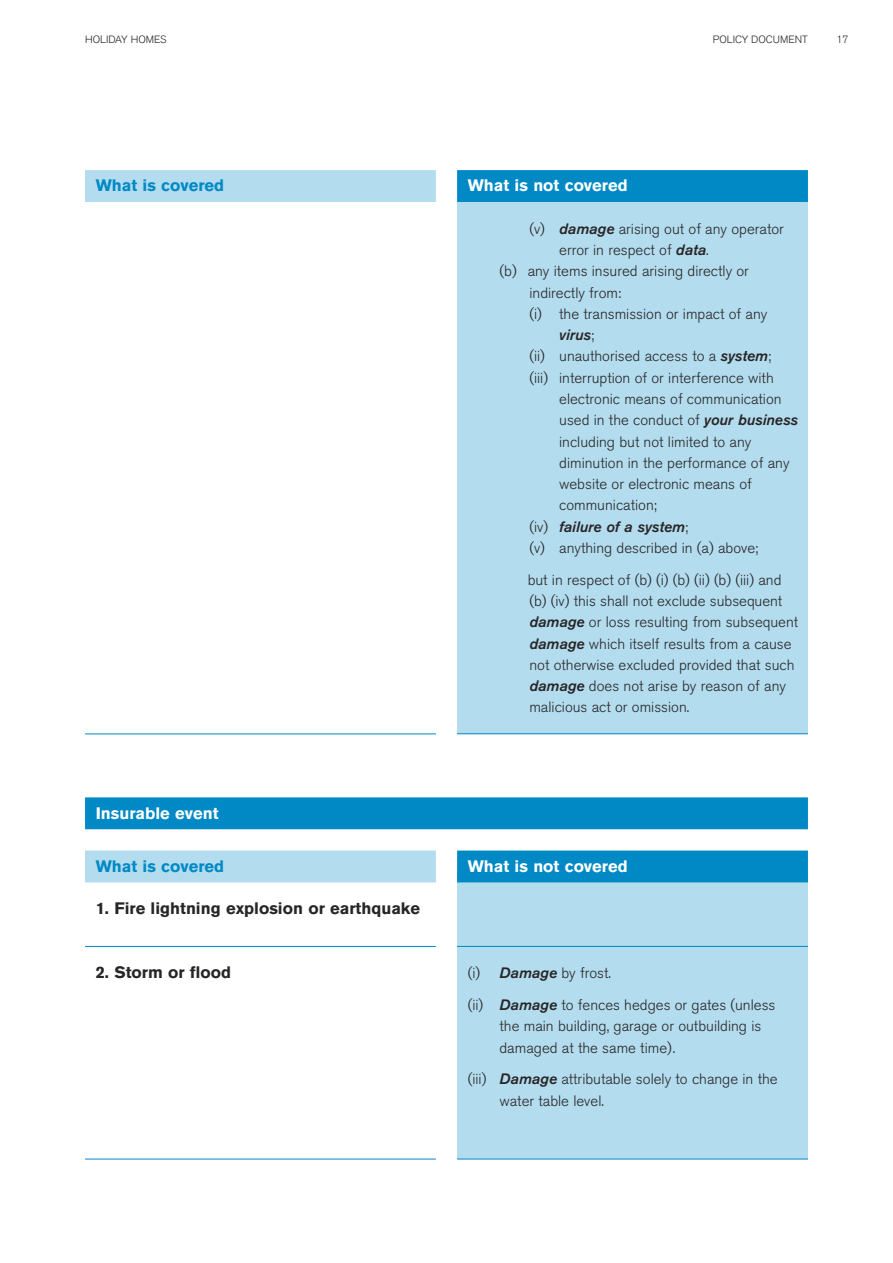
<style>
.page{position:relative;width:893px;height:1263px;background:#fff}
.page>*{position:absolute;margin:0;border:0;box-sizing:border-box;transform-origin:0 0}
.t1{font:700 16.5px "Akzidenz Grotesk BQ";color:#272526}
.t2{font:700 16.5px "Akzidenz Grotesk BQ";color:#fff}
.t3{font:700 16.5px "Akzidenz Grotesk BQ";color:#0089c5}
.t4{font:300 15px/21.3px "Akzidenz Grotesk BQ";color:#272526}
.t5{font:italic 15px "Akzidenz Grotesk BQ Med";color:#272526}
.t6{font:300 10.5px "Akzidenz Grotesk BQ";color:#272526}
.s1{font-family:"Akzidenz Grotesk BQ Med";font-weight:400;font-style:italic}
.s2{font-family:"Akzidenz Grotesk BQ";font-weight:300;font-style:normal}
</style>
<div class="page">
<div style="left:457px;top:198px;width:351px;height:536px;background:#b3dcee"></div>
<div style="left:457px;top:170px;width:351px;height:32px;background:#0089c5"></div>
<hr style="left:457px;top:733px;width:351px;height:1px;background:#0089c5">
<div style="left:85px;top:797px;width:723px;height:32px;background:#0089c5"></div>
<div style="left:457px;top:872px;width:351px;height:286px;background:#b3dcee"></div>
<div style="left:85px;top:850px;width:351px;height:32px;background:#b3dcee"></div>
<hr style="left:85px;top:946px;width:351px;height:1px;background:#0089c5">
<hr style="left:85px;top:1159px;width:351px;height:1px;background:#0089c5">
<div style="left:457px;top:850px;width:351px;height:32px;background:#0089c5"></div>
<hr style="left:457px;top:946px;width:351px;height:1px;background:#0089c5">
<hr style="left:457px;top:1159px;width:351px;height:1px;background:#0089c5">
<div style="left:85px;top:170px;width:351px;height:32px;background:#b3dcee"></div>
<hr style="left:85px;top:734px;width:351px;height:1px;background:#0089c5">
<p class="t6" style="left:85px;top:35px;width:83px">HOLIDAY HOMES</p>
<p class="t6" style="left:713px;top:35px;width:97px">POLICY DOCUMENT</p>
<p class="t6" style="left:836px;top:35px;width:14px">17</p>
<p class="t3" style="left:96px;top:180px;width:130px">What is covered</p>
<p class="t2" style="left:468px;top:180px;width:161px">What is not covered</p>
<p class="t4" style="left:529px;top:220px;width:256px">(v) <span class="s1">damage</span> arising out of any operator</p>
<p class="t4" style="left:559px;top:241px;width:151px">error in respect of <span class="s1">data</span>.</p>
<p class="t4" style="left:500px;top:262px;width:251px">(b) any items insured arising directly or</p>
<p class="t4" style="left:529px;top:284px;width:93px">indirectly from:</p>
<p class="t4" style="left:529px;top:305px;width:239px">(i) the transmission or impact of any</p>
<p class="t5" style="left:559px;top:330px;width:36px">virus<span class="s2">;</span></p>
<p class="t4" style="left:529px;top:347px;width:243px">(ii) unauthorised access to a <span class="s1">system</span>;</p>
<p class="t4" style="left:529px;top:369px;width:246px">(iii) interruption of or interference with</p>
<p class="t4" style="left:559px;top:390px;width:224px">electronic means of communication</p>
<p class="t4" style="left:559px;top:411px;width:240px">used in the conduct of <span class="s1">your business</span></p>
<p class="t4" style="left:559px;top:432px;width:194px">including but not limited to any</p>
<p class="t4" style="left:559px;top:454px;width:232px">diminution in the performance of any</p>
<p class="t4" style="left:559px;top:475px;width:194px">website or electronic means of</p>
<p class="t4" style="left:559px;top:496px;width:99px">communication;</p>
<p class="t5" style="left:529px;top:521px;width:160px"><span class="s2">(iv)</span> failure of a system<span class="s2">;</span></p>
<p class="t4" style="left:528px;top:533px;width:255px;line-height:32px">(v) anything described in (a) above;<br>but in respect of (b) (i) (b) (ii) (b) (iii) and</p>
<p class="t4" style="left:529px;top:592px;width:270px">(b) (iv) this shall not exclude subsequent <span class="s1">damage</span> or loss resulting from subsequent <span class="s1">damage</span> which itself results from a cause not otherwise excluded provided that such <span class="s1">damage</span> does not arise by reason of any malicious act or omission.</p>
<p class="t2" style="left:96px;top:807px;width:124px">Insurable event</p>
<p class="t3" style="left:96px;top:860px;width:130px">What is covered</p>
<p class="t1" style="left:96px;top:903px;width:326px">1. Fire lightning explosion or earthquake</p>
<p class="t2" style="left:468px;top:860px;width:161px">What is not covered</p>
<p class="t1" style="left:96px;top:966px;width:137px">2. Storm or flood</p>
<p class="t4" style="left:468px;top:959px;width:309px;line-height:32px">(i) <span class="s1">Damage</span> by frost.<br>(ii) <span class="s1">Damage</span> to fences hedges or gates (unless</p>
<p class="t4" style="left:499px;top:1017px;width:263px">the main building, garage or outbuilding is damaged at the same time).</p>
<p class="t4" style="left:499px;top:1070px;width:280px;text-indent:-32px">(iii) <span class="s1">Damage</span> attributable solely to change in the water table level.</p>
</div>
